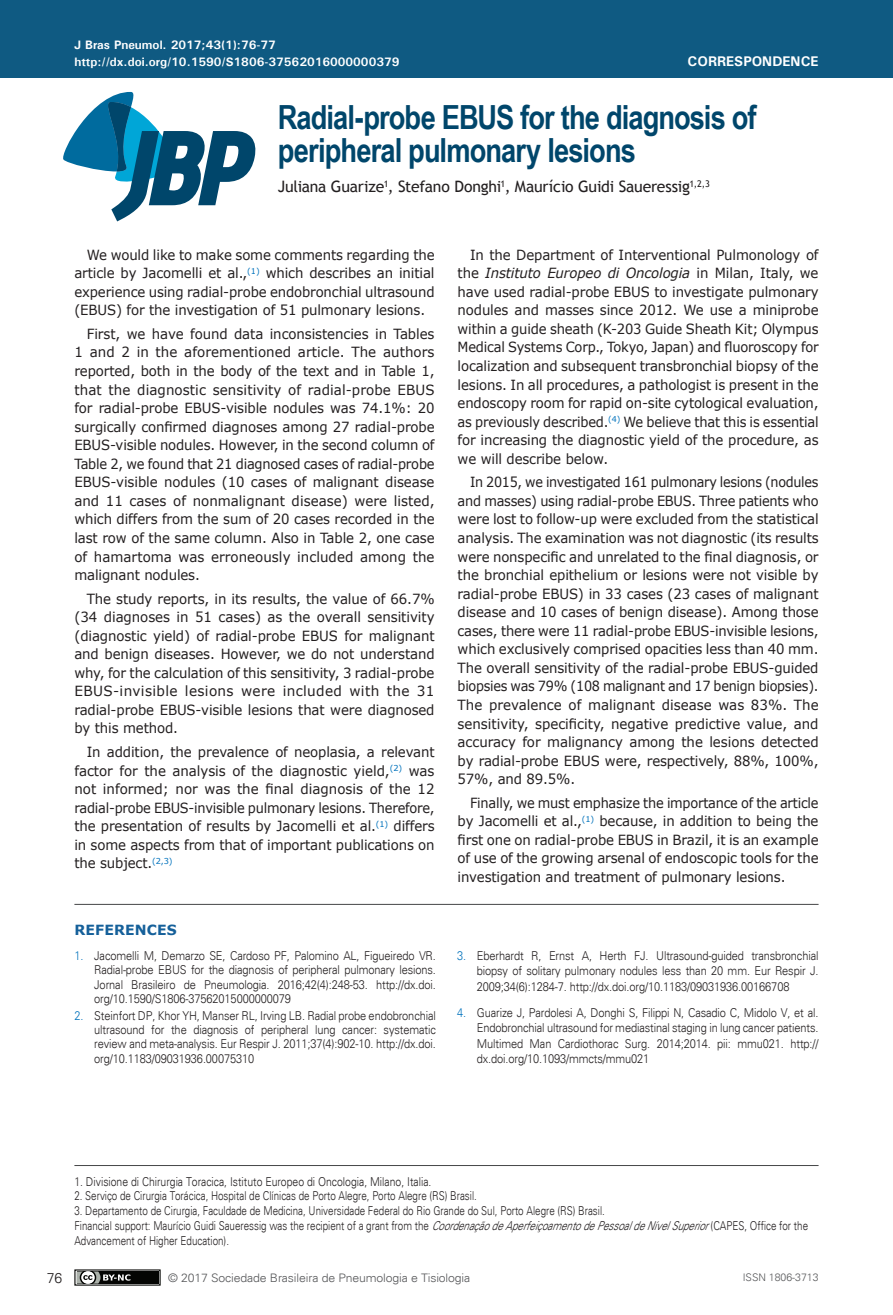
<style>
.page{position:relative;width:893px;height:1315px;background:#fff}
.page>*{position:absolute;margin:0;border:0;box-sizing:border-box;transform-origin:0 0}
.Título{font:700 33.25px/33.2px "Arial Narrow";letter-spacing:-.025em;color:#00466b}
.Autores{font:15.75px "Trebuchet MS";letter-spacing:-.015em;color:#231f20}
.Corpo_EN{font:14px/18.6px "Verdana";letter-spacing:-.01em;color:#231f20;text-align:justify;scale:.95 1}
.Corpo_EN-2{font:14px/18.6px "Verdana";letter-spacing:-.01em;color:#231f20;text-align:justify;scale:.91 1}
.Corpo_EN-3{font:14px/18.6px "Verdana";letter-spacing:-.01em;color:#231f20;text-align:justify;scale:.92 1}
.t1{font:700 14px "Univers";color:#fff}
.Título_Refer{font:700 14px "Verdana";letter-spacing:.01em;color:#15609a}
.t2{font:300 14px "Univers";color:#231f20}
.End_2{font:300 12.25px/14.2px "Univers";color:#231f20;text-align:justify;scale:.9 1}
.End_2-2{font:300 12.25px/14.7px "Univers";color:#231f20;scale:.8 1}
.cabeçalho{font:700 12.25px "Univers";color:#fff}
.Inst_sem_resumo{font:300 12.25px "Univers";color:#231f20;scale:.85 1}
.t3{font:300 11.72px "Univers";letter-spacing:-.01em;color:#57585a;scale:1.04 1}
.t4{font:300 10.5px "Univers";color:#57585a}
.s1{color:#0072bc}
.s2{font-style:italic}
</style>
<div class="page">
<div style="left:0;top:0;width:893px;height:78px;background:#0f5a82"></div>
<svg style="left:63px;top:91px;width:193px;height:130px"></svg>
<div style="left:75px;top:1270px;width:85px;height:15px;background:#040503"></div>
<div style="left:74px;top:1269px;width:87px;height:16px;border:1px solid #040503"></div>
<svg style="left:74px;top:1269px;width:56px;height:17px"></svg>
<hr style="left:74px;top:1165px;width:745px;height:1px;background:#454647">
<hr style="left:74px;top:904px;width:745px;height:1px;background:#454647">
<p class="cabeçalho" style="left:74px;top:38px;width:203px">J Bras Pneumol. 2017;43(1):76-77</p>
<p class="t1" style="left:688px;top:52px;width:132px">CORRESPONDENCE</p>
<p class="cabeçalho" style="left:74px;top:54px;width:327px">http://dx.doi.org/10.1590/S1806-37562016000000379</p>
<p class="Título" style="left:278px;top:99px;width:480px">Radial-probe EBUS for the diagnosis of peripheral pulmonary lesions</p>
<p class="Autores" style="left:278px;top:177px;width:434px">Juliana Guarize<sup>1</sup>, Stefano Donghi<sup>1</sup>, Maurício Guidi Saueressig<sup>1,2,3</sup></p>
<p class="Corpo_EN" style="left:74px;top:245px;width:381px;text-indent:12px">We would like to make some comments regarding the article by Jacomelli et al.,<sup>(1)</sup> which describes an initial experience using radial-probe endobronchial ultrasound (EBUS) for the investigation of 51 pulmonary lesions.</p>
<p class="Corpo_EN" style="left:74px;top:324px;width:381px;text-indent:12px">First, we have found data inconsistencies in Tables 1 and 2 in the aforementioned article. The authors reported, both in the body of the text and in Table 1, that the diagnostic sensitivity of radial-probe EBUS for radial-probe EBUS-visible nodules was 74.1%: 20 surgically confirmed diagnoses among 27 radial-probe EBUS-visible nodules. However, in the second column of Table 2, we found that 21 diagnosed cases of radial-probe EBUS-visible nodules (10 cases of malignant disease and 11 cases of nonmalignant disease) were listed, which differs from the sum of 20 cases recorded in the last row of the same column. Also in Table 2, one case of hamartoma was erroneously included among the malignant nodules.</p>
<p class="Corpo_EN" style="left:74px;top:589px;width:381px;text-indent:12px">The study reports, in its results, the value of 66.7% (34 diagnoses in 51 cases) as the overall sensitivity (diagnostic yield) of radial-probe EBUS for malignant and benign diseases. However, we do not understand why, for the calculation of this sensitivity, 3 radial-probe EBUS-invisible lesions were included with the 31 radial-probe EBUS-visible lesions that were diagnosed by this method.</p>
<p class="Corpo_EN" style="left:74px;top:742px;width:381px;text-indent:12px">In addition, the prevalence of neoplasia, a relevant factor for the analysis of the diagnostic yield,<sup>(2)</sup> was not informed; nor was the final diagnosis of the 12 radial-probe EBUS-invisible pulmonary lesions. Therefore, the presentation of results by Jacomelli et al.<sup>(1)</sup> differs in some aspects from that of important publications on the subject.<sup>(2,3)</sup></p>
<p class="Título_Refer" style="left:74px;top:919px;width:104px">REFERENCES</p>
<p class="End_2" style="left:94px;top:948px;width:381px;text-indent:-20px"><span class="s1">1.</span> Jacomelli M, Demarzo SE, Cardoso PF, Palomino AL, Figueiredo VR.<br>Radial-probe EBUS for the diagnosis of peripheral pulmonary lesions.<br>Jornal Brasileiro de Pneumologia. 2016;42(4):248-53. http://dx.doi. org/10.1590/S1806-37562015000000079</p>
<p class="End_2" style="left:94px;top:1008px;width:381px;text-indent:-20px"><span class="s1">2.</span> Steinfort DP, Khor YH, Manser RL, Irving LB. Radial probe endobronchial ultrasound for the diagnosis of peripheral lung cancer: systematic review and meta-analysis. Eur Respir J. 2011;37(4):902-10. http://dx.doi. org/10.1183/09031936.00075310</p>
<p class="Corpo_EN" style="left:458px;top:245px;width:382px;text-indent:12px">In the Department of Interventional Pulmonology of the <span class="s2">Instituto Europeo di Oncologia</span> in Milan, Italy, we have used radial-probe EBUS to investigate pulmonary nodules and masses since 2012. We use a miniprobe within a guide sheath (K-203 Guide Sheath Kit; Olympus Medical Systems Corp., Tokyo, Japan) and fluoroscopy for localization and subsequent transbronchial biopsy of the lesions. In all procedures, a pathologist is present in the endoscopy room for rapid on-site cytological evaluation, as previously described.<sup>(4)</sup> We believe that this is essential for increasing the diagnostic yield of the procedure, as we will describe below.</p>
<p class="Corpo_EN-2" style="left:458px;top:473px;width:398px;text-indent:12px">In 2015, we investigated 161 pulmonary lesions (nodules and masses) using radial-probe EBUS. Three patients who were lost to follow-up were excluded from the statistical analysis. The examination was not diagnostic (its results were nonspecific and unrelated to the final diagnosis, or the bronchial epithelium or lesions were not visible by radial-probe EBUS) in 33 cases (23 cases of malignant disease and 10 cases of benign disease). Among those cases, there were 11 radial-probe EBUS-invisible lesions, which exclusively comprised opacities less than 40 mm.<br>The overall sensitivity of the radial-probe EBUS-guided biopsies was 79% (108 malignant and 17 benign biopsies).<br>The prevalence of malignant disease was 83%. The sensitivity, specificity, negative predictive value, and accuracy for malignancy among the lesions detected by radial-probe EBUS were, respectively, 88%, 100%, 57%, and 89.5%.</p>
<p class="Corpo_EN-3" style="left:458px;top:793px;width:394px;text-indent:12px">Finally, we must emphasize the importance of the article by Jacomelli et al.,<sup>(1)</sup> because, in addition to being the first one on radial-probe EBUS in Brazil, it is an example of use of the growing arsenal of endoscopic tools for the investigation and treatment of pulmonary lesions.</p>
<p class="End_2" style="left:477px;top:948px;width:381px;line-height:15.2px;text-indent:-20px"><span class="s1">3.</span> Eberhardt R, Ernst A, Herth FJ. Ultrasound-guided transbronchial biopsy of solitary pulmonary nodules less than 20 mm. Eur Respir J.<br>2009;34(6):1284-7. http://dx.doi.org/10.1183/09031936.00166708</p>
<p class="End_2" style="left:477px;top:1005px;width:381px;line-height:15.2px;text-indent:-20px"><span class="s1">4.</span> Guarize J, Pardolesi A, Donghi S, Filippi N, Casadio C, Midolo V, et al.<br>Endobronchial ultrasound for mediastinal staging in lung cancer patients.<br>Multimed Man Cardiothorac Surg. 2014;2014. pii: mmu021. http:// dx.doi.org/10.1093/mmcts/mmu021</p>
<p class="t2" style="left:47px;top:1269px;width:17px">76</p>
<p class="Inst_sem_resumo" style="left:74px;top:1174px;width:422px">1. Divisione di Chirurgia Toracica, Istituto Europeo di Oncologia, Milano, Italia.</p>
<p class="End_2-2" style="left:74px;top:1188px;width:505px">2. Serviço de Cirurgia Torácica, Hospital de Clínicas de Porto Alegre, Porto Alegre (RS) Brasil.</p>
<p class="End_2-2" style="left:74px;top:1203px;width:665px">3. Departamento de Cirurgia, Faculdade de Medicina, Universidade Federal do Rio Grande do Sul, Porto Alegre (RS) Brasil.</p>
<p class="End_2-2" style="left:74px;top:1218px;width:919px">Financial support: Maurício Guidi Saueressig was the recipient of a grant from the <span class="s2">CoordenaçãodeAperfeiçoamentodePessoaldeNívelSuperior</span>(CAPES, Office for the<br>Advancement of Higher Education).</p>
<p class="t3" style="left:168px;top:1270px;width:292px">© 2017 Sociedade Brasileira de Pneumologia e Tisiologia</p>
<p class="t4" style="left:743px;top:1271px;width:77px">ISSN 1806-3713</p>
</div>
